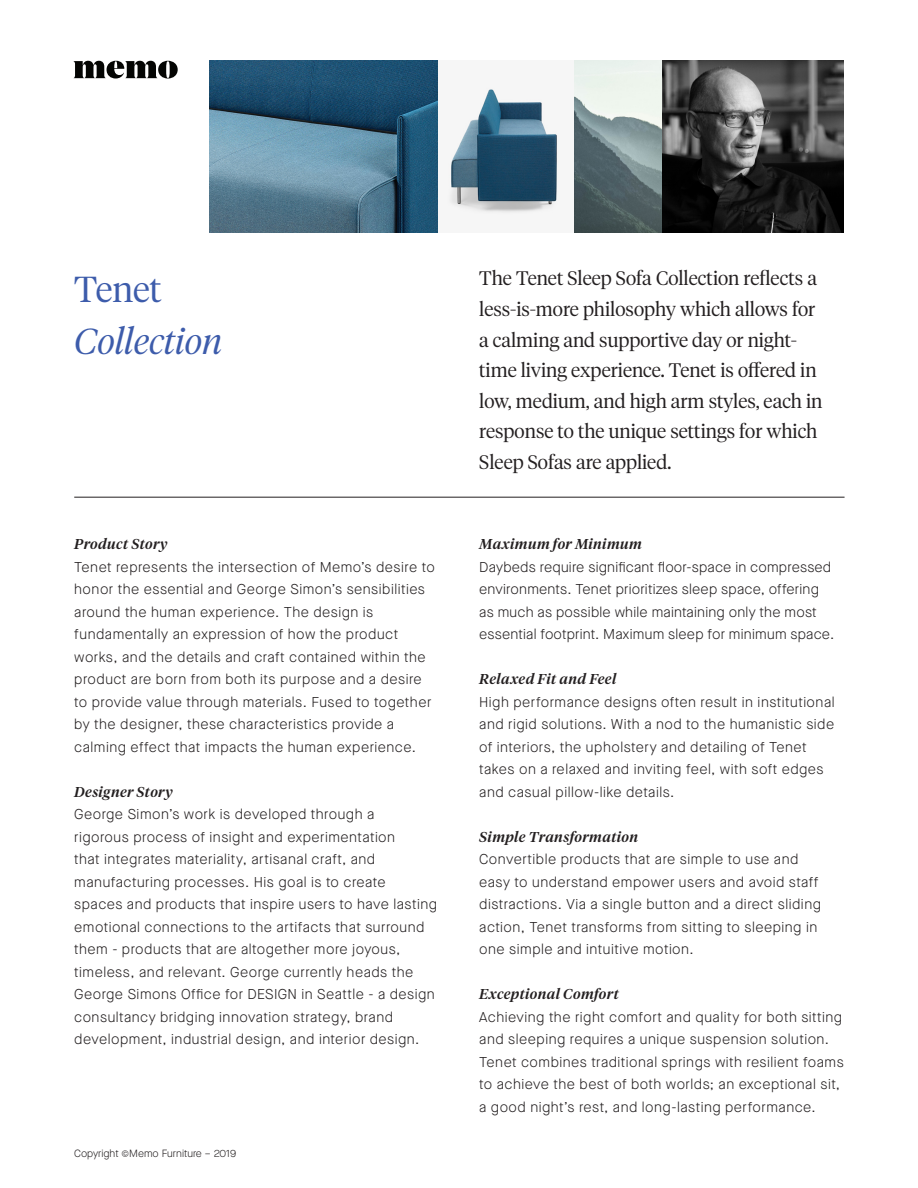
<style>
.page{position:relative;width:918px;height:1188px;background:#fff}
.page>*{position:absolute;margin:0;border:0;box-sizing:border-box;transform-origin:0 0}
.t1{font:italic 300 36px "Tiempos Headline";color:#3d5cab}
.t2{font:300 36px "Tiempos Headline";color:#3d5cab}
.t3{font:300 19.5px/30.6px "Tiempos Headline";color:#231f20}
.t4{font:300 14.25px/22.5px "Maison Neue";letter-spacing:.035em;color:#231f20}
.t5{font:300 14.25px/22.5px "Maison Neue";letter-spacing:.015em;color:#231f20}
.t6{font:italic 500 14.25px "Tiempos Headline";letter-spacing:.025em;color:#231f20}
.t7{font:300 10.5px "Maison Neue";color:#231f20}
</style>
<div class="page">
<img style="left:209px;top:61px;width:635px;height:172px">
<svg style="left:73px;top:61px;width:105px;height:18px"></svg>
<hr style="left:74px;top:497px;width:771px;height:1px;background:#231f20">
<p class="t2" style="left:74px;top:264px;width:89px">Tenet</p>
<p class="t1" style="left:74px;top:317px;width:149px">Collection</p>
<p class="t6" style="left:74px;top:534px;width:95px">Product Story</p>
<p class="t4" style="left:74px;top:555px;width:362px">Tenet represents the intersection of Memo’s desire to honor the essential and George Simon’s sensibilities around the human experience. The design is fundamentally an expression of how the product works, and the details and craft contained within the product are born from both its purpose and a desire to provide value through materials. Fused to together by the designer, these characteristics provide a calming effect that impacts the human experience.</p>
<p class="t6" style="left:74px;top:782px;width:100px">Designer Story</p>
<p class="t4" style="left:74px;top:803px;width:364px">George Simon’s work is developed through a<br>rigorous process of insight and experimentation<br>that integrates materiality, artisanal craft, and manufacturing processes. His goal is to create spaces and products that inspire users to have lasting emotional connections to the artifacts that surround them - products that are altogether more joyous, timeless, and relevant. George currently heads the George Simons Office for DESIGN in Seattle - a design consultancy bridging innovation strategy, brand development, industrial design, and interior design.</p>
<p class="t7" style="left:74px;top:1146px;width:163px">Copyright ©Memo Furniture – 2019</p>
<p class="t3" style="left:479px;top:262px;width:345px">The Tenet Sleep Sofa Collection reflects a less-is-more philosophy which allows for a calming and supportive day or night&shy;time living experience. Tenet is offered in low, medium, and high arm styles, each in response to the unique settings for which Sleep Sofas are applied.</p>
<p class="t6" style="left:479px;top:534px;width:164px">Maximum for Minimum</p>
<p class="t5" style="left:479px;top:555px;width:356px">Daybeds require significant floor-space in compressed environments. Tenet prioritizes sleep space, offering as much as possible while maintaining only the most essential footprint. Maximum sleep for minimum space.</p>
<p class="t6" style="left:479px;top:669px;width:139px">Relaxed Fit and Feel</p>
<p class="t4" style="left:479px;top:690px;width:357px">High performance designs often result in institutional and rigid solutions. With a nod to the humanistic side of interiors, the upholstery and detailing of Tenet takes on a relaxed and inviting feel, with soft edges and casual pillow-like details.</p>
<p class="t6" style="left:479px;top:827px;width:160px">Simple Transformation</p>
<p class="t4" style="left:479px;top:848px;width:343px">Convertible products that are simple to use and easy to understand empower users and avoid staff distractions. Via a single button and a direct sliding action, Tenet transforms from sitting to sleeping in one simple and intuitive motion.</p>
<p class="t6" style="left:479px;top:984px;width:141px">Exceptional Comfort</p>
<p class="t4" style="left:479px;top:1005px;width:366px">Achieving the right comfort and quality for both sitting and sleeping requires a unique suspension solution.<br>Tenet combines traditional springs with resilient foams to achieve the best of both worlds; an exceptional sit, a good night’s rest, and long-lasting performance.</p>
</div>
